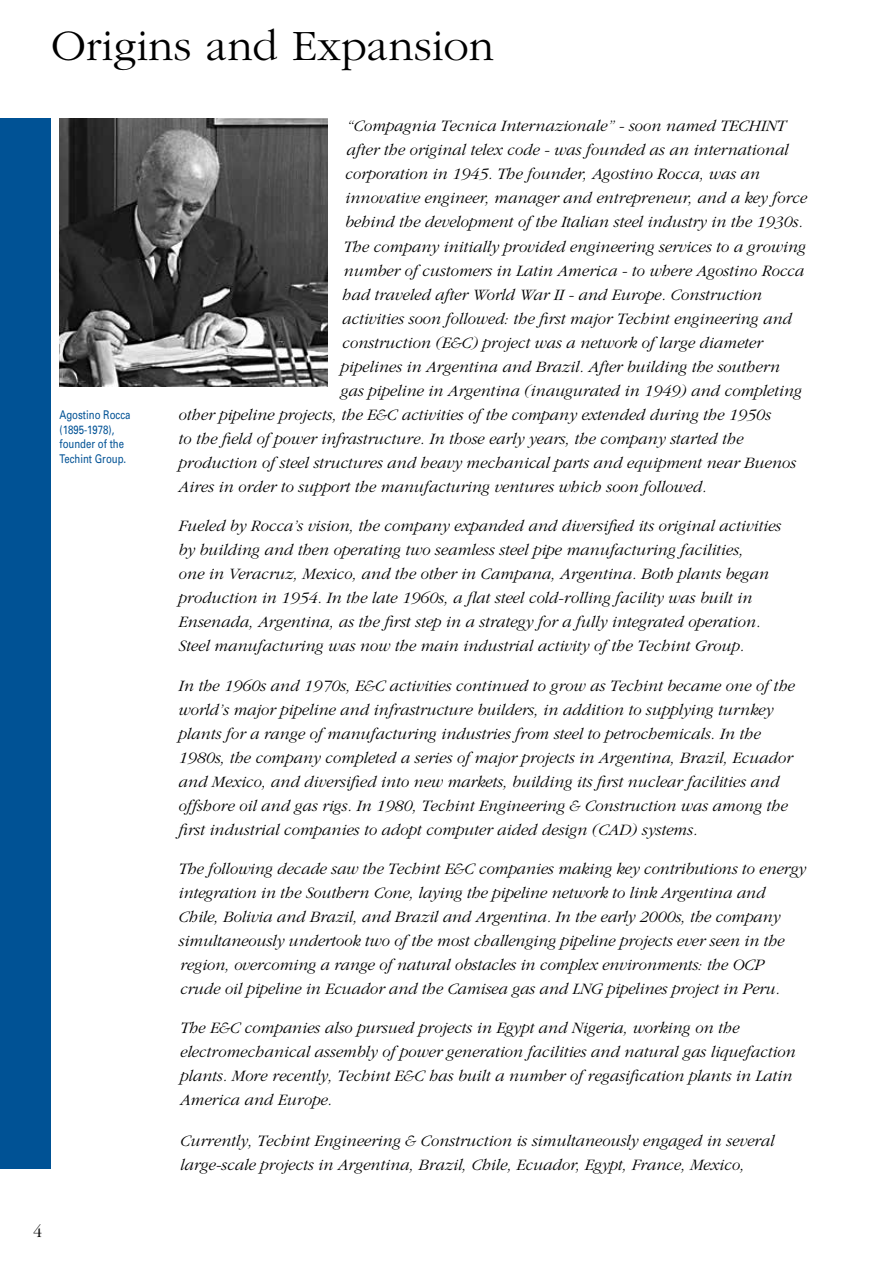
<style>
.page{position:relative;width:893px;height:1263px;background:#fff}
.page>*{position:absolute;margin:0;border:0;box-sizing:border-box;transform-origin:0 0}
.t1{font:300 45px "Garamond";color:#000}
.t2{font:300 18px "Garamond";color:#000}
.t3{font:italic 300 16.5px/24px "Garamond";color:#000}
.t4{font:12px/14.4px "Univers";color:#005295;scale:.8 1}
</style>
<div class="page">
<img style="left:60px;top:119px;width:267px;height:267px">
<div style="left:0;top:119px;width:51px;height:1050px;background:#005295"></div>
<h1 class="t1" style="left:51px;top:22px;width:444px">Origins and Expansion</h1>
<p class="t4" style="left:60px;top:408px;width:90px">Agostino Rocca (1895-1978), founder of the<br>Techint Group.</p>
<p class="t3" style="left:347px;top:115px;width:440px">“Compagnia Tecnica Internazionale” - soon named TECHINT</p>
<p class="t3" style="left:347px;top:139px;width:443px">after the original telex code - was founded as an international</p>
<p class="t3" style="left:345px;top:163px;width:416px">corporation in 1945. The founder, Agostino Rocca, was an</p>
<p class="t3" style="left:345px;top:187px;width:463px">innovative engineer, manager and entrepreneur, and a key force</p>
<p class="t3" style="left:345px;top:211px;width:459px">behind the development of the Italian steel industry in the 1930s.</p>
<p class="t3" style="left:344px;top:235px;width:464px">The company initially provided engineering services to a growing</p>
<p class="t3" style="left:344px;top:259px;width:462px">number of customers in Latin America - to where Agostino Rocca</p>
<p class="t3" style="left:342px;top:283px;width:421px">had traveled after World War II - and Europe. Construction</p>
<p class="t3" style="left:342px;top:307px;width:451px">activities soon followed: the first major Techint engineering and</p>
<p class="t3" style="left:342px;top:331px;width:422px">construction (E&amp;C) project was a network of large diameter</p>
<p class="t3" style="left:341px;top:355px;width:441px">pipelines in Argentina and Brazil. After building the southern</p>
<p class="t3" style="left:341px;top:379px;width:463px">gas pipeline in Argentina (inaugurated in 1949) and completing</p>
<p class="t3" style="left:179px;top:403px;width:594px">other pipeline projects, the E&amp;C activities of the company extended during the 1950s</p>
<p class="t3" style="left:179px;top:427px;width:566px">to the field of power infrastructure. In those early years, the company started the</p>
<p class="t3" style="left:179px;top:451px;width:619px">production of steel structures and heavy mechanical parts and equipment near Buenos</p>
<p class="t3" style="left:179px;top:475px;width:529px">Aires in order to support the manufacturing ventures which soon followed.</p>
<p class="t3" style="left:179px;top:514px;width:604px">Fueled by Rocca’s vision, the company expanded and diversified its original activities by building and then operating two seamless steel pipe manufacturing facilities,<br>one in Veracruz, Mexico, and the other in Campana, Argentina. Both plants began production in 1954. In the late 1960s, a flat steel cold-rolling facility was built in Ensenada, Argentina, as the first step in a strategy for a fully integrated operation.<br>Steel manufacturing was now the main industrial activity of the Techint Group.</p>
<p class="t3" style="left:179px;top:674px;width:618px">In the 1960s and 1970s, E&amp;C activities continued to grow as Techint became one of the world’s major pipeline and infrastructure builders, in addition to supplying turnkey plants for a range of manufacturing industries from steel to petrochemicals. In the 1980s, the company completed a series of major projects in Argentina, Brazil, Ecuador and Mexico, and diversified into new markets, building its first nuclear facilities and offshore oil and gas rigs. In 1980, Techint Engineering &amp; Construction was among the first industrial companies to adopt computer aided design (CAD) systems.</p>
<p class="t3" style="left:179px;top:857px;width:629px">The following decade saw the Techint E&amp;C companies making key contributions to energy integration in the Southern Cone, laying the pipeline network to link Argentina and Chile, Bolivia and Brazil, and Brazil and Argentina. In the early 2000s, the company simultaneously undertook two of the most challenging pipeline projects ever seen in the region, overcoming a range of natural obstacles in complex environments: the OCP crude oil pipeline in Ecuador and the Camisea gas and LNG pipelines project in Peru.</p>
<p class="t3" style="left:180px;top:1016px;width:617px">The E&amp;C companies also pursued projects in Egypt and Nigeria, working on the electromechanical assembly of power generation facilities and natural gas liquefaction plants. More recently, Techint E&amp;C has built a number of regasification plants in Latin America and Europe.</p>
<p class="t3" style="left:180px;top:1129px;width:596px">Currently, Techint Engineering &amp; Construction is simultaneously engaged in several large-scale projects in Argentina, Brazil, Chile, Ecuador, Egypt, France, Mexico,</p>
<p class="t2" style="left:33px;top:1222px;width:10px">4</p>
</div>
